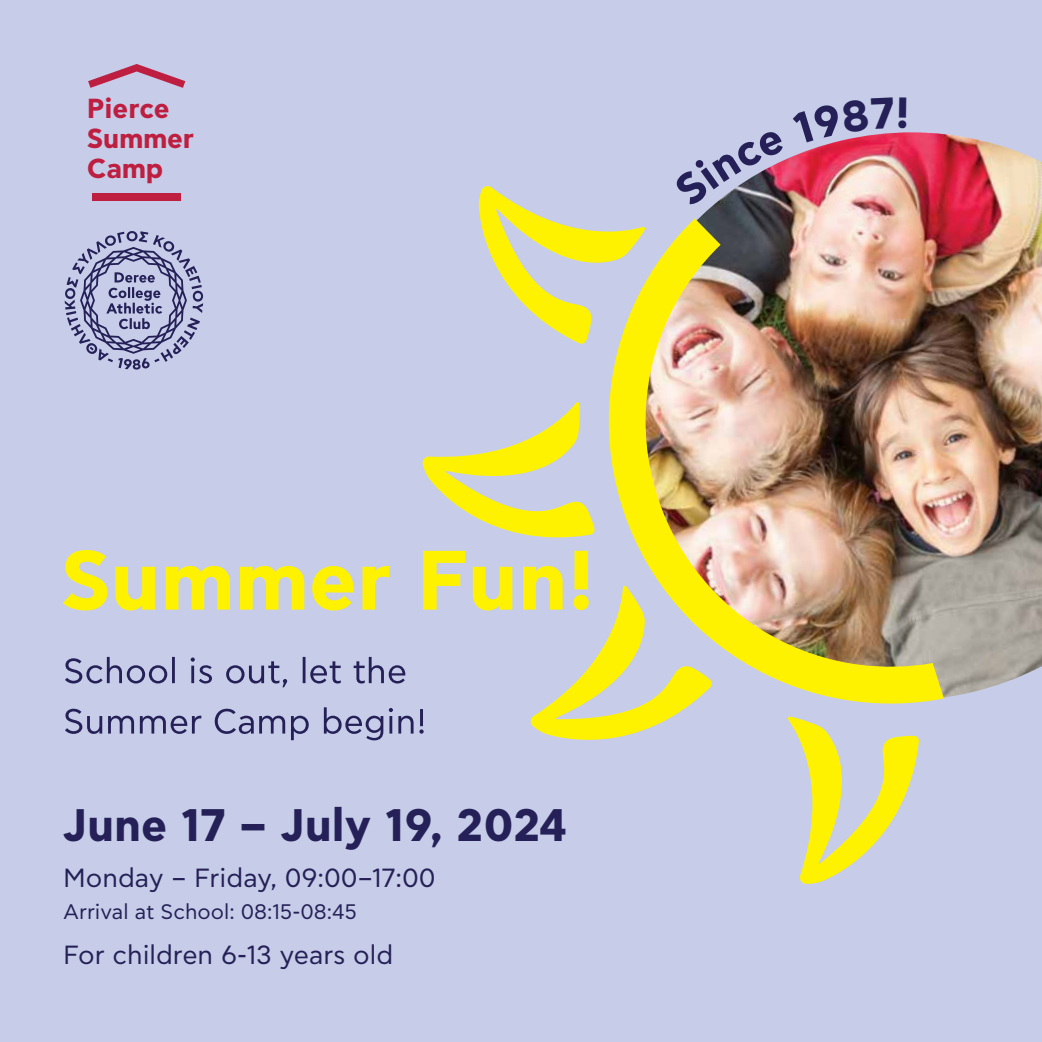
<style>
.page{position:relative;width:1042px;height:1042px;background:#c7cde8}
.page>*{position:absolute;margin:0;border:0;box-sizing:border-box;transform-origin:0 0}
.t1{font:700 45.5px "CF Asty Std";color:#252158}
.t2{font:700 27.47px/29.9px "CF Asty Std";letter-spacing:-.01em;color:#be1f41}
.t3{font:26.25px "CF Asty Std";color:#252158}
.t4{font:21px "CF Asty Std";color:#252158}
</style>
<div class="page">
<svg style="left:65px;top:231px;width:138px;height:139px"></svg>
<svg style="left:88px;top:64px;width:97px;height:24px"></svg>
<div style="left:92px;top:193px;width:89px;height:7px;background:#be1f41"></div>
<img style="left:699px;top:132px;width:343px;height:566px">
<svg style="left:478px;top:186px;width:91px;height:152px"></svg>
<svg style="left:63px;top:411px;width:621px;height:330px"></svg>
<svg style="left:787px;top:716px;width:132px;height:168px"></svg>
<img style="left:569px;top:218px;width:375px;height:491px">
<svg style="left:699px;top:132px;width:86px;height:75px"></svg>
<svg style="left:791px;top:132px;width:116px;height:12px"></svg>
<p class="t2" style="left:87px;top:95px;width:108px">Pierce<br>Summer<br>Camp</p>
<h1 class="t1" style="left:63px;top:798px;width:506px">June 17 – July 19, 2024</h1>
<p class="t3" style="left:63px;top:863px;width:374px">Monday – Friday, 09:00–17:00</p>
<p class="t4" style="left:63px;top:900px;width:295px">Arrival at School: 08:15-08:45</p>
<p class="t3" style="left:63px;top:940px;width:332px">For children 6-13 years old</p>
</div>
